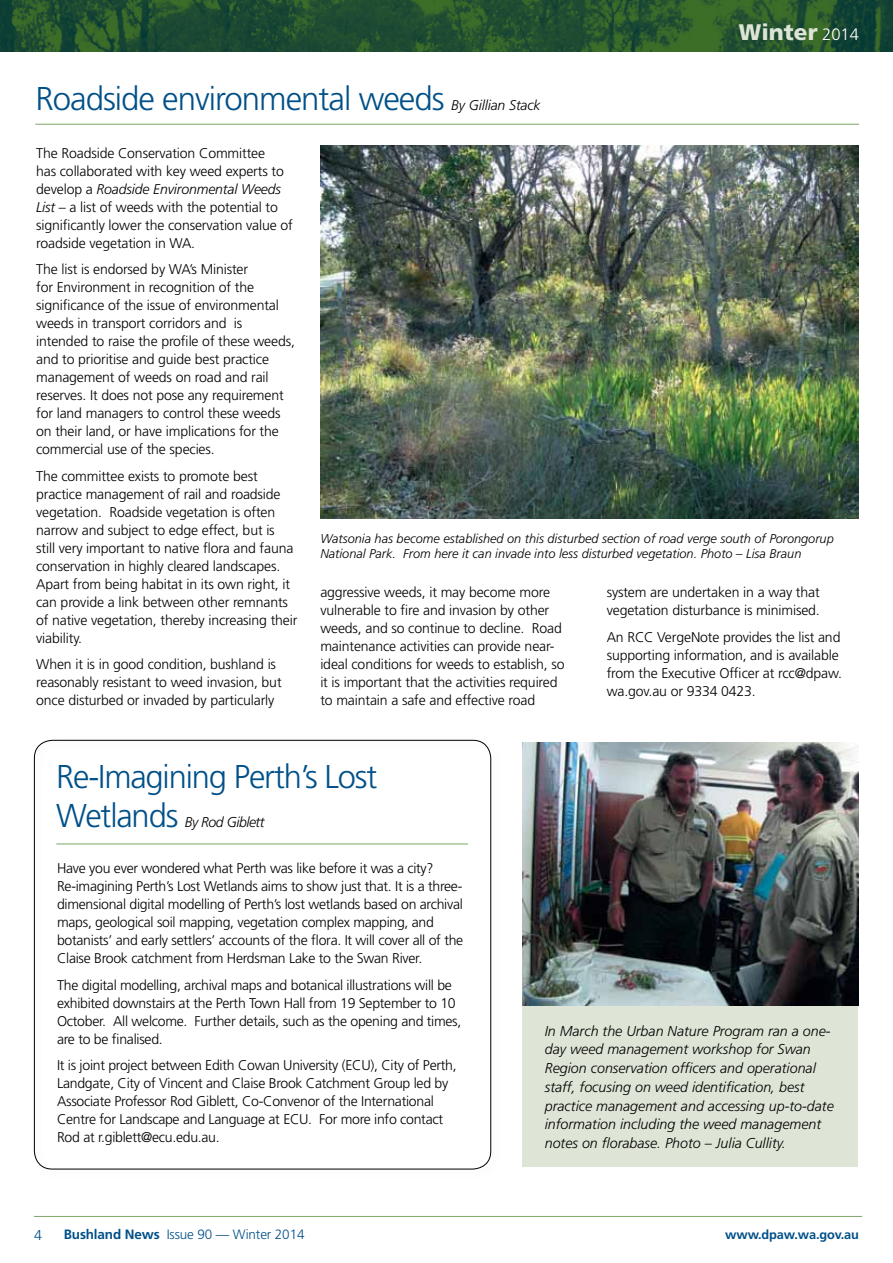
<style>
.page{position:relative;width:893px;height:1263px;background:#fff}
.page>*{position:absolute;margin:0;border:0;box-sizing:border-box;transform-origin:0 0}
.t1{font:300 33px/39px "Frutiger";letter-spacing:-.035em;color:#005089}
.t2{font:900 22.5px "Frutiger";color:#dee5d6}
.t3{font:italic 300 14.25px/18.8px "Frutiger";color:#000}
.t4{font:italic 300 14.25px "Frutiger";letter-spacing:-.035em;color:#000}
.t5{font:300 14.25px "Frutiger";color:#005089}
.t6{font:300 14.1px/18px "Frutiger";letter-spacing:-.01em;color:#000}
.t7{font:italic 300 14.1px "Frutiger";letter-spacing:-.01em;color:#000}
.t8{font:300 13.5px "Frutiger";letter-spacing:-.01em;color:#005089}
.t9{font:italic 300 12.75px/15px "Frutiger";color:#000}
.t10{font:700 12.75px "Frutiger";letter-spacing:-.01em;color:#005089}
.s1{font-weight:300;font-size:16.5px;color:#fff}
.s2{font-style:italic}
.s3{font-weight:700}
</style>
<div class="page">
<img style="left:0;top:0;width:893px;height:51px">
<hr style="left:34px;top:1216px;width:828px;height:1px;background:#7ca765">
<hr style="left:35px;top:124px;width:824px;height:1px;background:#7ca765">
<img style="left:320px;top:146px;width:539px;height:373px">
<hr style="left:56px;top:844px;width:412px;height:1px;background:#7ca765">
<div style="left:523px;top:999px;width:335px;height:168px;background:#dee5d6"></div>
<img style="left:523px;top:742px;width:335px;height:264px">
<h1 class="t1" style="left:35px;top:79px;width:411px">Roadside environmental weeds</h1>
<p class="t7" style="left:451px;top:97px;width:91px">By Gillian Stack</p>
<h2 class="t2" style="left:739px;top:18px;width:122px">Winter <span class="s1">2014</span></h2>
<p class="t6" style="left:36px;top:144px;width:258px">The Roadside Conservation Committee<br>has collaborated with key weed experts to develop a <span class="s2">Roadside Environmental Weeds List</span> – a list of weeds with the potential to significantly lower the conservation value of roadside vegetation in WA.</p>
<p class="t6" style="left:36px;top:261px;width:260px">The list is endorsed by WA’s Minister<br>for Environment in recognition of the significance of the issue of environmental weeds in transport corridors and is intended to raise the profile of these weeds, and to prioritise and guide best practice management of weeds on road and rail reserves. It does not pose any requirement for land managers to control these weeds on their land, or have implications for the commercial use of the species.</p>
<p class="t6" style="left:36px;top:467px;width:263px">The committee exists to promote best practice management of rail and roadside vegetation. Roadside vegetation is often narrow and subject to edge effect, but is<br>still very important to native flora and fauna conservation in highly cleared landscapes.<br>Apart from being habitat in its own right, it can provide a link between other remnants of native vegetation, thereby increasing their viability.</p>
<p class="t6" style="left:36px;top:655px;width:247px">When it is in good condition, bushland is reasonably resistant to weed invasion, but once disturbed or invaded by particularly</p>
<p class="t9" style="left:320px;top:531px;width:515px">Watsonia has become established on this disturbed section of road verge south of Porongorup<br>National Park. From here it can invade into less disturbed vegetation. Photo – Lisa Braun</p>
<p class="t6" style="left:320px;top:584px;width:246px">aggressive weeds, it may become more vulnerable to fire and invasion by other weeds, and so continue to decline. Road maintenance activities can provide near&shy;ideal conditions for weeds to establish, so it is important that the activities required to maintain a safe and effective road</p>
<p class="t6" style="left:607px;top:584px;width:215px">system are undertaken in a way that vegetation disturbance is minimised.</p>
<p class="t6" style="left:607px;top:628px;width:237px">An RCC VergeNote provides the list and supporting information, and is available from the Executive Officer at rcc@dpaw. wa.gov.au or 9334 0423.</p>
<h1 class="t1" style="left:56px;top:757px;width:323px">Re-Imagining Perth’s Lost<br>Wetlands</h1>
<p class="t4" style="left:185px;top:813px;width:81px">By Rod Giblett</p>
<p class="t6" style="left:57px;top:860px;width:408px">Have you ever wondered what Perth was like before it was a city?<br>Re-imagining Perth’s Lost Wetlands aims to show just that. It is a three&shy;dimensional digital modelling of Perth’s lost wetlands based on archival maps, geological soil mapping, vegetation complex mapping, and botanists’ and early settlers’ accounts of the flora. It will cover all of the Claise Brook catchment from Herdsman Lake to the Swan River.</p>
<p class="t6" style="left:57px;top:976px;width:406px">The digital modelling, archival maps and botanical illustrations will be exhibited downstairs at the Perth Town Hall from 19 September to 10<br>October. All welcome. Further details, such as the opening and times, are to be finalised.</p>
<p class="t6" style="left:57px;top:1057px;width:401px">It is joint project between Edith Cowan University (ECU), City of Perth, Landgate, City of Vincent and Claise Brook Catchment Group led by Associate Professor Rod Giblett, Co-Convenor of the International Centre for Landscape and Language at ECU. For more info contact Rod at r.giblett@ecu.edu.au.</p>
<p class="t3" style="left:545px;top:1021px;width:290px">In March the Urban Nature Program ran a one&shy;day weed management workshop for Swan Region conservation officers and operational staff, focusing on weed identification, best practice management and accessing up-to-date information including the weed management notes on florabase. Photo – Julia Cullity.</p>
<p class="t5" style="left:34px;top:1227px;width:9px">4</p>
<p class="t8" style="left:64px;top:1227px;width:242px"><span class="s3">Bushland News</span> Issue 90 — Winter 2014</p>
<p class="t10" style="left:725px;top:1226px;width:135px">www.dpaw.wa.gov.au</p>
</div>
